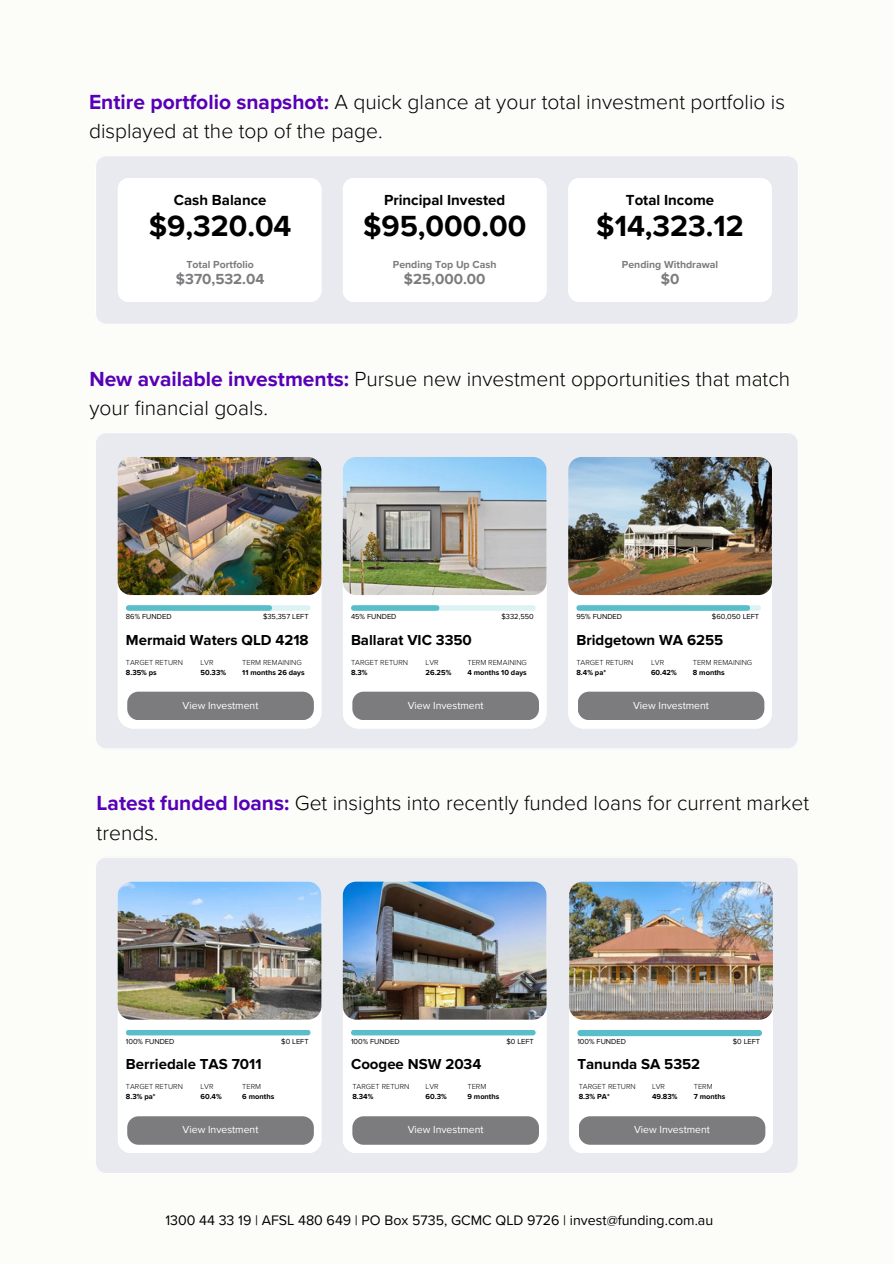
<style>
.page{position:relative;width:894px;height:1264px;background:#fff}
.page>*{position:absolute;margin:0;border:0;box-sizing:border-box;transform-origin:0 0}
.t1{font:700 30px "Proxima Nova";color:#000}
.t2{font:300 21px/29.2px "Proxima Nova";color:#000}
.t3{font:700 15px "Proxima Nova";color:#000}
.t4{font:700 15px "Proxima Nova";color:#7c7c7f}
.t5{font:14.25px "Proxima Nova";color:#000}
.t6{font:10.5px "Proxima Nova";color:#fff}
.t7{font:700 10.5px "Proxima Nova";color:#7c7c7f}
.t8{font:300 7.5px "Proxima Nova";color:#000}
.t9{font:700 7.5px "Proxima Nova";color:#000}
.t10{font:7.5px "Proxima Nova";color:#000}
.s1{font-weight:700;color:#5800b7}
</style>
<div class="page">
<div style="left:0;top:0;width:893px;height:1263px;background:#fcfcf8"></div>
<div style="left:96px;top:433px;width:702px;height:315px;background:#e8eaef"></div>
<svg style="left:343px;top:457px;width:203px;height:271px"></svg>
<svg style="left:568px;top:457px;width:203px;height:271px"></svg>
<svg style="left:118px;top:457px;width:203px;height:271px"></svg>
<img style="left:343px;top:457px;width:203px;height:138px;border-radius:14px">
<svg style="left:351px;top:605px;width:184px;height:6px"></svg>
<div style="left:352px;top:691px;width:187px;height:29px;background:#7c7c7f;border-radius:11px"></div>
<img style="left:568px;top:457px;width:203px;height:138px;border-radius:14px">
<svg style="left:576px;top:605px;width:184px;height:6px"></svg>
<div style="left:577px;top:691px;width:187px;height:29px;background:#7c7c7f;border-radius:11px"></div>
<img style="left:118px;top:457px;width:203px;height:138px;border-radius:14px">
<svg style="left:126px;top:605px;width:184px;height:6px"></svg>
<div style="left:127px;top:691px;width:187px;height:29px;background:#7c7c7f;border-radius:11px"></div>
<div style="left:96px;top:858px;width:702px;height:315px;background:#e8eaef"></div>
<svg style="left:343px;top:881px;width:203px;height:271px"></svg>
<svg style="left:118px;top:881px;width:203px;height:271px"></svg>
<svg style="left:569px;top:881px;width:203px;height:271px"></svg>
<img style="left:343px;top:881px;width:203px;height:138px;border-radius:14px">
<svg style="left:351px;top:1029px;width:184px;height:6px"></svg>
<div style="left:352px;top:1116px;width:187px;height:28px;background:#7c7c7f;border-radius:11px"></div>
<img style="left:118px;top:881px;width:203px;height:138px;border-radius:14px">
<svg style="left:126px;top:1029px;width:184px;height:6px"></svg>
<div style="left:127px;top:1116px;width:187px;height:28px;background:#7c7c7f;border-radius:11px"></div>
<img style="left:569px;top:881px;width:203px;height:138px;border-radius:14px">
<div style="left:577px;top:1029px;width:184px;height:7px;background:#59bec9;border-radius:3px"></div>
<div style="left:578px;top:1116px;width:187px;height:28px;background:#7c7c7f;border-radius:11px"></div>
<div style="left:96px;top:156px;width:702px;height:168px;background:#e8eaef"></div>
<svg style="left:118px;top:178px;width:203px;height:124px"></svg>
<svg style="left:343px;top:178px;width:203px;height:124px"></svg>
<svg style="left:568px;top:178px;width:203px;height:124px"></svg>
<p class="t2" style="left:89px;top:88px;width:697px"><span class="s1">Entire portfolio snapshot:</span> A quick glance at your total investment portfolio is displayed at the top of the page.</p>
<p class="t3" style="left:174px;top:191px;width:94px">Cash Balance</p>
<p class="t3" style="left:384px;top:191px;width:123px">Principal Invested</p>
<p class="t3" style="left:625px;top:191px;width:90px">Total Income</p>
<p class="t1" style="left:149px;top:208px;width:144px">$9,320.04</p>
<p class="t4" style="left:176px;top:270px;width:90px">$370,532.04</p>
<p class="t7" style="left:186px;top:258px;width:69px">Total Portfolio</p>
<p class="t1" style="left:363px;top:208px;width:165px">$95,000.00</p>
<p class="t4" style="left:404px;top:270px;width:83px">$25,000.00</p>
<p class="t7" style="left:393px;top:258px;width:105px">Pending Top Up Cash</p>
<p class="t1" style="left:596px;top:208px;width:149px">$14,323.12</p>
<h3 class="t4" style="left:660px;top:270px;width:20px">$0</h3>
<p class="t7" style="left:621px;top:258px;width:98px">Pending Withdrawal</p>
<p class="t2" style="left:89px;top:364px;width:702px"><span class="s1">New available investments:</span> Pursue new investment opportunities that match your financial goals.</p>
<p class="t10" style="left:126px;top:612px;width:47px">86% FUNDED</p>
<p class="t10" style="left:263px;top:612px;width:47px">$35,357 LEFT</p>
<p class="t3" style="left:126px;top:630px;width:184px">Mermaid Waters QLD 4218</p>
<h3 class="t10" style="left:351px;top:612px;width:47px">45% FUNDED</h3>
<h1 class="t10" style="left:501px;top:612px;width:34px">$332,550</h1>
<h5 class="t3" style="left:351px;top:630px;width:122px">Ballarat VIC 3350</h5>
<p class="t10" style="left:576px;top:612px;width:47px">95% FUNDED</p>
<p class="t10" style="left:711px;top:612px;width:49px">$60,050 LEFT</p>
<p class="t3" style="left:576px;top:630px;width:148px">Bridgetown WA 6255</p>
<p class="t8" style="left:126px;top:657px;width:59px">TARGET RETURN</p>
<p class="t9" style="left:126px;top:667px;width:32px">8.35% ps</p>
<p class="t8" style="left:200px;top:657px;width:15px">LVR</p>
<h3 class="t9" style="left:200px;top:667px;width:27px">50.33%</h3>
<p class="t8" style="left:242px;top:657px;width:61px">TERM REMAINING</p>
<p class="t9" style="left:242px;top:667px;width:64px">11 months 26 days</p>
<h5 class="t8" style="left:351px;top:657px;width:59px">TARGET RETURN</h5>
<h3 class="t9" style="left:351px;top:667px;width:18px">8.3%</h3>
<h5 class="t8" style="left:425px;top:657px;width:15px">LVR</h5>
<h3 class="t9" style="left:425px;top:667px;width:27px">26.25%</h3>
<h3 class="t8" style="left:467px;top:657px;width:61px">TERM REMAINING</h3>
<h1 class="t9" style="left:467px;top:667px;width:61px">4 months 10 days</h1>
<h3 class="t8" style="left:576px;top:658px;width:59px">TARGET RETURN</h3>
<h2 class="t9" style="left:576px;top:668px;width:31px">8.4% pa*</h2>
<h3 class="t8" style="left:650px;top:657px;width:15px">LVR</h3>
<p class="t9" style="left:650px;top:667px;width:27px">60.42%</p>
<p class="t8" style="left:692px;top:657px;width:61px">TERM REMAINING</p>
<p class="t9" style="left:692px;top:667px;width:33px">8 months</p>
<h1 class="t6" style="left:182px;top:699px;width:77px">View Investment</h1>
<h2 class="t6" style="left:407px;top:699px;width:77px">View Investment</h2>
<h3 class="t6" style="left:633px;top:699px;width:77px">View Investment</h3>
<p class="t2" style="left:97px;top:789px;width:713px"><span class="s1">Latest funded loans:</span> Get insights into recently funded loans for current market trends.</p>
<h3 class="t10" style="left:126px;top:1036px;width:50px">100% FUNDED</h3>
<p class="t10" style="left:281px;top:1036px;width:29px">$0 LEFT</p>
<p class="t3" style="left:126px;top:1055px;width:137px">Berriedale TAS 7011</p>
<p class="t10" style="left:351px;top:1036px;width:50px">100% FUNDED</p>
<p class="t10" style="left:506px;top:1036px;width:29px">$0 LEFT</p>
<p class="t3" style="left:351px;top:1055px;width:132px">Coogee NSW 2034</p>
<p class="t10" style="left:577px;top:1036px;width:50px">100% FUNDED</p>
<p class="t10" style="left:732px;top:1036px;width:29px">$0 LEFT</p>
<p class="t3" style="left:577px;top:1055px;width:124px">Tanunda SA 5352</p>
<p class="t8" style="left:126px;top:1082px;width:59px">TARGET RETURN</p>
<p class="t9" style="left:126px;top:1092px;width:31px">8.3% pa*</p>
<p class="t8" style="left:200px;top:1082px;width:15px">LVR</p>
<p class="t9" style="left:200px;top:1092px;width:23px">60.4%</p>
<p class="t8" style="left:242px;top:1082px;width:20px">TERM</p>
<p class="t9" style="left:242px;top:1092px;width:33px">6 months</p>
<p class="t8" style="left:352px;top:1082px;width:59px">TARGET RETURN</p>
<p class="t9" style="left:352px;top:1092px;width:23px">8.34%</p>
<p class="t8" style="left:425px;top:1082px;width:15px">LVR</p>
<h3 class="t9" style="left:425px;top:1092px;width:23px">60.3%</h3>
<h2 class="t8" style="left:467px;top:1082px;width:20px">TERM</h2>
<p class="t9" style="left:467px;top:1092px;width:33px">9 months</p>
<p class="t8" style="left:578px;top:1082px;width:59px">TARGET RETURN</p>
<p class="t9" style="left:578px;top:1092px;width:32px">8.3% PA*</p>
<p class="t8" style="left:651px;top:1082px;width:15px">LVR</p>
<p class="t9" style="left:651px;top:1092px;width:27px">49.83%</p>
<p class="t8" style="left:693px;top:1082px;width:20px">TERM</p>
<h3 class="t9" style="left:693px;top:1092px;width:33px">7 months</h3>
<p class="t6" style="left:182px;top:1123px;width:77px">View Investment</p>
<p class="t6" style="left:407px;top:1123px;width:77px">View Investment</p>
<p class="t6" style="left:634px;top:1123px;width:77px">View Investment</p>
<h4 class="t5" style="left:165px;top:1211px;width:549px">1300 44 33 19 | AFSL 480 649 | PO Box 5735, GCMC QLD 9726 | invest@funding.com.au</h4>
</div>
